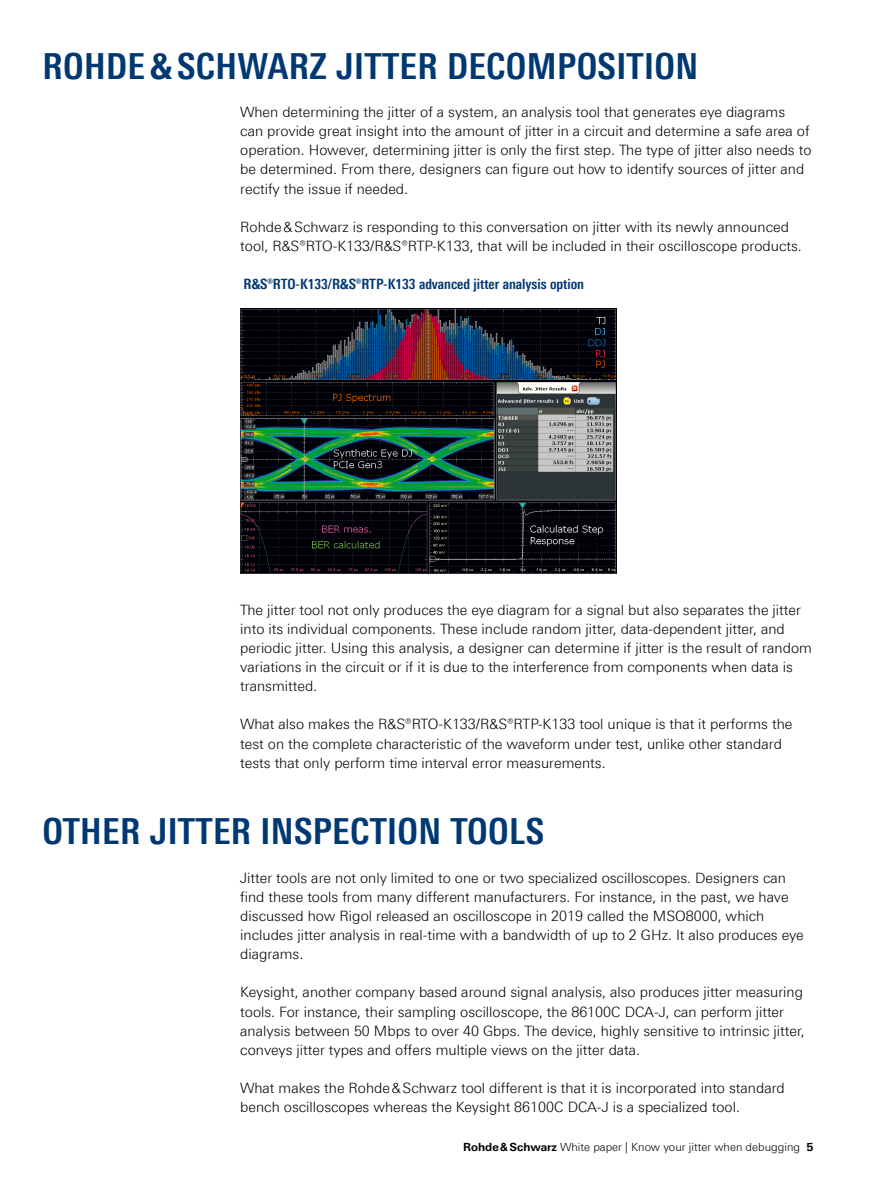
<style>
.page{position:relative;width:893px;height:1191px;background:#fff}
.page>*{position:absolute;margin:0;border:0;box-sizing:border-box;transform-origin:0 0}
.Seiten_Headline_24Pt{font:700 36px "Linotype Univers 620 Cn";letter-spacing:.01em;color:#003872}
.Haupttext{font:300 14.25px/19.2px "Linotype Univers 330";color:#000}
.Grafik_Tabelle_Übers{font:700 14.25px "Linotype Univers 620 Cn";color:#003872}
.t1{font:300 11.25px "Linotype Univers 330";color:#000}
.s1{font-family:"Linotype Univers 630";font-weight:700}
</style>
<div class="page">
<img style="left:240px;top:308px;width:377px;height:265px">
<p class="Seiten_Headline_24Pt" style="left:43px;top:44px;width:657px">ROHDE&amp;SCHWARZ JITTER DECOMPOSITION</p>
<p class="Haupttext" style="left:240px;top:102px;width:573px">When determining the jitter of a system, an analysis tool that generates eye diagrams can provide great insight into the amount of jitter in a circuit and determine a safe area of operation. However, determining jitter is only the first step. The type of jitter also needs to be determined. From there, designers can figure out how to identify sources of jitter and rectify the issue if needed.</p>
<p class="Haupttext" style="left:240px;top:217px;width:563px">Rohde&amp;Schwarz is responding to this conversation on jitter with its newly announced tool, R&amp;S®RTO-K133/R&amp;S®RTP-K133, that will be included in their oscilloscope products.</p>
<p class="Grafik_Tabelle_Übers" style="left:244px;top:276px;width:342px">R&amp;S®RTO-K133/R&amp;S®RTP-K133 advanced jitter analysis option</p>
<p class="Haupttext" style="left:240px;top:600px;width:573px">The jitter tool not only produces the eye diagram for a signal but also separates the jitter into its individual components. These include random jitter, data-dependent jitter, and periodic jitter. Using this analysis, a designer can determine if jitter is the result of random variations in the circuit or if it is due to the interference from components when data is transmitted.</p>
<p class="Haupttext" style="left:240px;top:714px;width:554px">What also makes the R&amp;S®RTO-K133/R&amp;S®RTP-K133 tool unique is that it performs the test on the complete characteristic of the waveform under test, unlike other standard tests that only perform time interval error measurements.</p>
<p class="Seiten_Headline_24Pt" style="left:43px;top:810px;width:503px">OTHER JITTER INSPECTION TOOLS</p>
<p class="Haupttext" style="left:240px;top:867px;width:565px">Jitter tools are not only limited to one or two specialized oscilloscopes. Designers can find these tools from many different manufacturers. For instance, in the past, we have discussed how Rigol released an oscilloscope in 2019 called the MSO8000, which includes jitter analysis in real-time with a bandwidth of up to 2 GHz. It also produces eye diagrams.</p>
<p class="Haupttext" style="left:240px;top:982px;width:566px">Keysight, another company based around signal analysis, also produces jitter measuring tools. For instance, their sampling oscilloscope, the 86100C DCA-J, can perform jitter analysis between 50 Mbps to over 40 Gbps. The device, highly sensitive to intrinsic jitter, conveys jitter types and offers multiple views on the jitter data.</p>
<p class="Haupttext" style="left:240px;top:1078px;width:546px">What makes the Rohde&amp;Schwarz tool different is that it is incorporated into standard bench oscilloscopes whereas the Keysight 86100C DCA-J is a specialized tool.</p>
<p class="t1" style="left:463px;top:1140px;width:352px"><span class="s1">Rohde&amp;Schwarz</span> White paper | Know your jitter when debugging <span class="s1">5</span></p>
</div>
